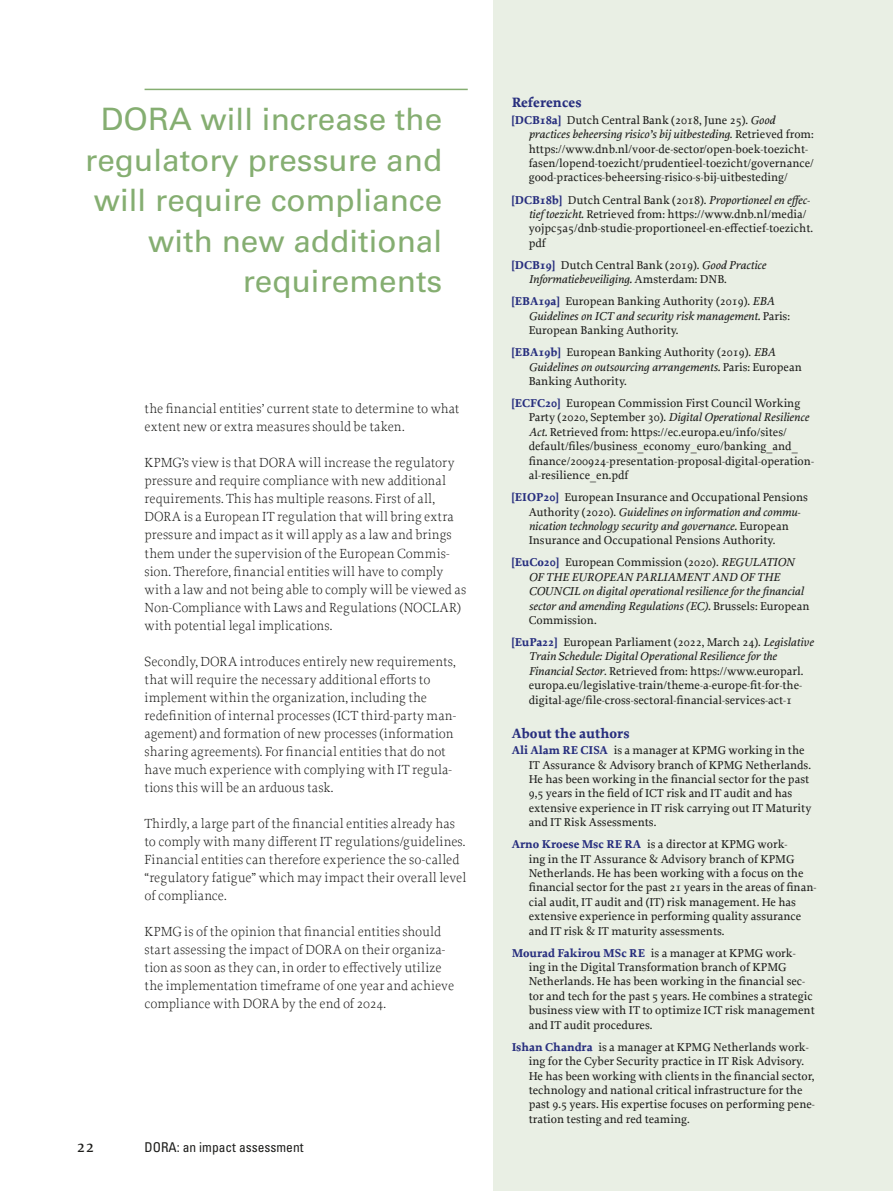
<style>
.page{position:relative;width:893px;height:1191px;background:#fff}
.page>*{position:absolute;margin:0;border:0;box-sizing:border-box;transform-origin:0 0}
.Streamer{font:30.9px/40.5px "Univers LT Std";color:#85ae71;text-align:right}
.t1{font:500 18px "Proforma";color:#1d1d1b}
.Uitgelicht-Literatuu{font:700 14.25px "Proforma";color:#272e7e}
.Alinea{font:300 13.8px/18px "Proforma";color:#1d1d1b}
.Alinea-eerste{font:300 13.8px/18px "Proforma";color:#1d1d1b}
.t2{font:condensed 13.5px "Univers LT Std";color:#1d1d1b}
.Uitgelicht-Literatuu-2{font:500 12px/14.4px "Proforma";color:#1d1d1b}
.Uitgelicht-Literatuu-3{font:italic 500 12px/14.4px "Proforma";color:#1d1d1b}
.s1{font-weight:700;color:#272e7e}
.s2{font-style:italic}
.s3{font-weight:700;font-style:normal;color:#272e7e}
.s4{font-style:normal}
</style>
<div class="page">
<div style="left:493px;top:0;width:400px;height:1191px;background:#e9efe4"></div>
<hr style="left:145px;top:89px;width:323px;height:1px;background:#85ae71">
<p class="Streamer" style="left:85px;top:99px;width:359px">DORA will increase the regulatory pressure and will require compliance with new additional requirements</p>
<p class="Alinea-eerste" style="left:145px;top:400px;width:316px">the financial entities’ current state to determine to what extent new or extra measures should be taken.</p>
<p class="Alinea" style="left:145px;top:454px;width:323px">KPMG’s view is that DORA will increase the regulatory pressure and require compliance with new additional requirements. This has multiple reasons. First of all, DORA is a European IT regulation that will bring extra pressure and impact as it will apply as a law and brings them under the supervision of the European Commis&shy;sion. Therefore, financial entities will have to comply with a law and not being able to comply will be viewed as Non-Compliance with Laws and Regulations (NOCLAR) with potential legal implications.</p>
<p class="Alinea" style="left:145px;top:652px;width:313px">Secondly, DORA introduces entirely new requirements, that will require the necessary additional efforts to implement within the organization, including the redefinition of internal processes (ICT third-party man&shy;agement) and formation of new processes (information sharing agreements). For financial entities that do not have much experience with complying with IT regula&shy;tions this will be an arduous task.</p>
<p class="Alinea" style="left:145px;top:814px;width:323px">Thirdly, a large part of the financial entities already has to comply with many different IT regulations/guidelines.<br>Financial entities can therefore experience the so-called “regulatory fatigue” which may impact their overall level of compliance.</p>
<p class="Alinea" style="left:145px;top:922px;width:311px">KPMG is of the opinion that financial entities should start assessing the impact of DORA on their organiza&shy;tion as soon as they can, in order to effectively utilize the implementation timeframe of one year and achieve compliance with DORA by the end of 2024.</p>
<h2 class="t1" style="left:77px;top:1134px;width:19px">22</h2>
<p class="t2" style="left:145px;top:1138px;width:160px">DORA: an impact assessment</p>
<p class="Uitgelicht-Literatuu" style="left:512px;top:94px;width:71px">References</p>
<p class="Uitgelicht-Literatuu-2" style="left:529px;top:113px;width:287px;text-indent:-17px"><span class="s1">[DCB18a]</span> Dutch Central Bank (2018, June 25). <span class="s2">Good practices beheersing risico’s bij uitbesteding</span>. Retrieved from: https://www.dnb.nl/voor-de-sector/open-boek-toezicht&shy;fasen/lopend-toezicht/prudentieel-toezicht/governance/ good-practices-beheersing-risico-s-bij-uitbesteding/</p>
<p class="Uitgelicht-Literatuu-2" style="left:529px;top:192px;width:286px;text-indent:-17px"><span class="s1">[DCB18b]</span> Dutch Central Bank (2018). <span class="s2">Proportioneel en effec&shy;tief toezicht.</span> Retrieved from: https://www.dnb.nl/media/ yojpc5a5/dnb-studie-proportioneel-en-effectief-toezicht. pdf</p>
<p class="Uitgelicht-Literatuu-2" style="left:529px;top:257px;width:239px;text-indent:-17px"><span class="s1">[DCB19]</span> Dutch Central Bank (2019). <span class="s2">Good Practice<br>Informatiebeveiliging.</span> Amsterdam: DNB.</p>
<p class="Uitgelicht-Literatuu-2" style="left:529px;top:294px;width:263px;text-indent:-17px"><span class="s1">[EBA19a]</span> European Banking Authority (2019). <span class="s2">EBA<br>Guidelines on ICT and security risk management.</span> Paris:<br>European Banking Authority.</p>
<p class="Uitgelicht-Literatuu-2" style="left:529px;top:345px;width:275px;text-indent:-17px"><span class="s1">[EBA19b]</span> European Banking Authority (2019). <span class="s2">EBA<br>Guidelines on outsourcing arrangements.</span> Paris: European<br>Banking Authority.</p>
<p class="Uitgelicht-Literatuu-2" style="left:529px;top:396px;width:287px;text-indent:-17px"><span class="s1">[ECFC20]</span> European Commission First Council Working Party (2020, September 30). <span class="s2">Digital Operational Resilience Act.</span> Retrieved from: https://ec.europa.eu/info/sites/ default/files/business_economy_euro/banking_and_ finance/200924-presentation-proposal-digital-operation&shy;al-resilience_en.pdf</p>
<p class="Uitgelicht-Literatuu-2" style="left:529px;top:490px;width:281px;text-indent:-17px"><span class="s1">[EIOP20]</span> European Insurance and Occupational Pensions Authority (2020). <span class="s2">Guidelines on information and commu&shy;nication technology security and governance.</span> European Insurance and Occupational Pensions Authority.</p>
<p class="Uitgelicht-Literatuu-3" style="left:529px;top:555px;width:282px;text-indent:-17px"><span class="s3">[EuCo20]</span> <span class="s4">European Commission (2020).</span> REGULATION OF THE EUROPEAN PARLIAMENT AND OF THE COUNCIL on digital operational resilience for the financial sector and amending Regulations (EC). <span class="s4">Brussels: European Commission.</span></p>
<p class="Uitgelicht-Literatuu-2" style="left:529px;top:635px;width:286px;text-indent:-17px"><span class="s1">[EuPa22]</span> European Parliament (2022, March 24). <span class="s2">Legislative Train Schedule: Digital Operational Resilience for the Financial Sector</span>. Retrieved from: https://www.europarl. europa.eu/legislative-train/theme-a-europe-fit-for-the&shy;digital-age/file-cross-sectoral-financial-services-act-1</p>
<p class="Uitgelicht-Literatuu" style="left:512px;top:724px;width:119px">About the authors</p>
<p class="Uitgelicht-Literatuu-2" style="left:529px;top:743px;width:284px;text-indent:-17px"><span class="s1">Ali Alam RE CISA</span> is a manager at KPMG working in the IT Assurance &amp; Advisory branch of KPMG Netherlands.<br>He has been working in the financial sector for the past 9,5 years in the field of ICT risk and IT audit and has extensive experience in IT risk carrying out IT Maturity and IT Risk Assessments.</p>
<p class="Uitgelicht-Literatuu-2" style="left:529px;top:837px;width:289px;text-indent:-17px"><span class="s1">Arno Kroese Msc RE RA</span> is a director at KPMG work-<br>ing in the IT Assurance &amp; Advisory branch of KPMG Netherlands. He has been working with a focus on the financial sector for the past 21 years in the areas of finan&shy;cial audit, IT audit and (IT) risk management. He has extensive experience in performing quality assurance and IT risk &amp; IT maturity assessments.</p>
<p class="Uitgelicht-Literatuu-2" style="left:529px;top:945px;width:288px;text-indent:-17px"><span class="s1">Mourad Fakirou MSc RE</span> is a manager at KPMG work&shy;ing in the Digital Transformation branch of KPMG Netherlands. He has been working in the financial sec&shy;tor and tech for the past 5 years. He combines a strategic business view with IT to optimize ICT risk management and IT audit procedures.</p>
<p class="Uitgelicht-Literatuu-2" style="left:529px;top:1039px;width:288px;text-indent:-17px"><span class="s1">Ishan Chandra</span> is a manager at KPMG Netherlands work&shy;ing for the Cyber Security practice in IT Risk Advisory.<br>He has been working with clients in the financial sector, technology and national critical infrastructure for the past 9.5 years. His expertise focuses on performing pene&shy;tration testing and red teaming.</p>
</div>
